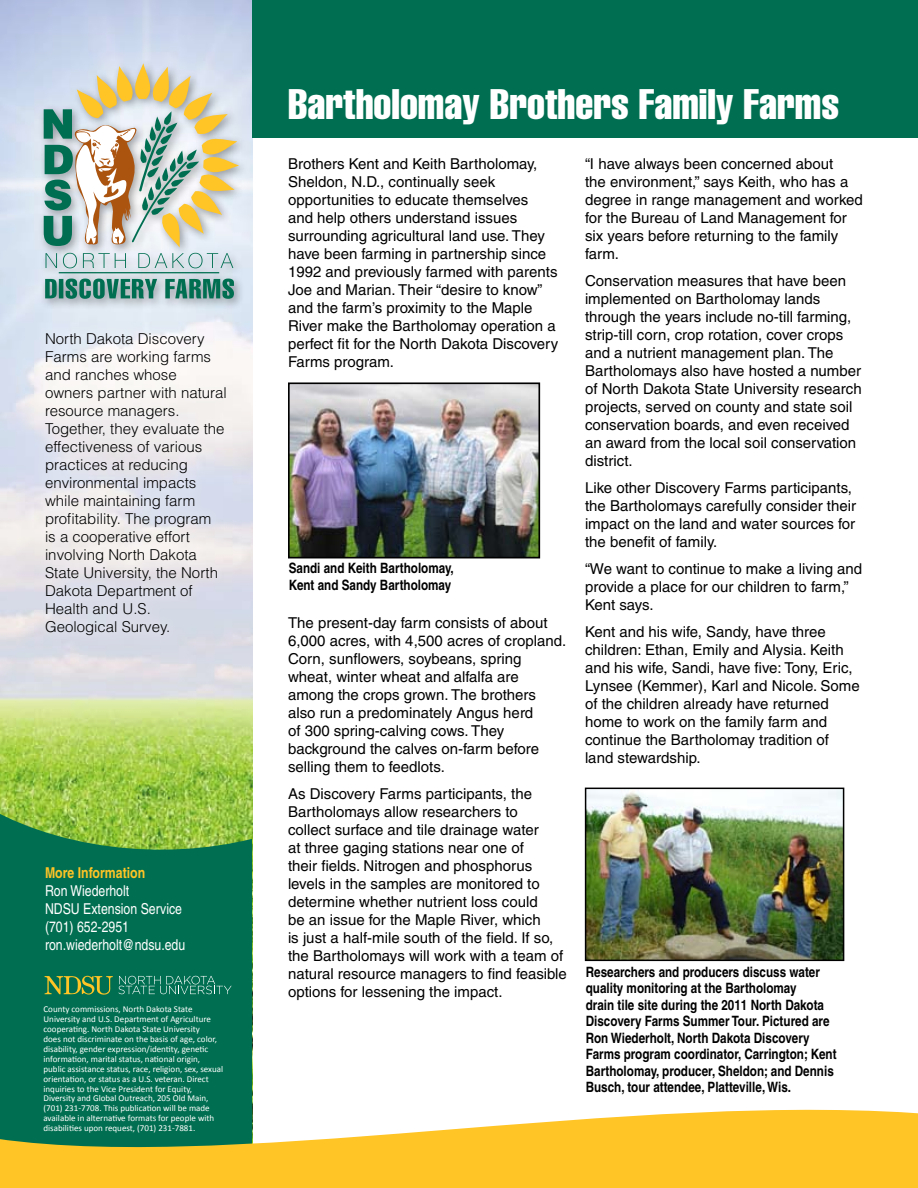
<style>
.page{position:relative;width:918px;height:1188px;background:#fff}
.page>*{position:absolute;margin:0;border:0;box-sizing:border-box;transform-origin:0 0}
.t1{font:extra-condensed 42px "Helvetica";color:#fff}
.t2{font:15px/18px "Helvetica";color:#000}
.t3{font:300 15px/18px "Helvetica";color:#000}
.t4{font:condensed 15px/18px "Helvetica";color:#fff}
.t5{font:700 condensed 14.25px/16.5px "Helvetica";color:#000}
.t6{font:9px/9.9px "Calibri";color:#fff}
.s1{font-weight:700;color:#ffc425}
</style>
<div class="page">
<img style="left:0;top:0;width:252px;height:799px">
<div style="left:252px;top:0;width:666px;height:138px;background:#006f51"></div>
<img style="left:588px;top:791px;width:253px;height:167px">
<div style="left:585px;top:788px;width:259px;height:173px;border:2px solid #000"></div>
<img style="left:291px;top:385px;width:246px;height:170px">
<div style="left:288px;top:382px;width:252px;height:176px;border:2px solid #000"></div>
<svg style="left:0;top:799px;width:252px;height:288px;background:#177c4e"></svg>
<svg style="left:45px;top:976px;width:187px;height:19px;background:#34855b"></svg>
<svg style="left:0;top:1087px;width:918px;height:101px;fill:#ffc425"></svg>
<div style="left:38px;top:60px;width:211px;height:251px;background:#000;opacity:.35"></div>
<svg style="left:45px;top:279px;width:189px;height:20px;background:#4c9081"></svg>
<hr style="left:59px;top:272px;width:160px;height:1px;background:#006f51">
<svg style="left:44px;top:63px;width:195px;height:205px;background:#c4c8b2"></svg>
<svg style="left:33px;top:320px;width:205px;height:326px"></svg>
<p class="t3" style="left:45px;top:329px;width:183px">North Dakota Discovery<br>Farms are working farms and ranches whose owners partner with natural resource managers.<br>Together, they evaluate the effectiveness of various practices at reducing environmental impacts while maintaining farm profitability. The program<br>is a cooperative effort involving North Dakota<br>State University, the North<br>Dakota Department of<br>Health and U.S.<br>Geological Survey.</p>
<p class="t4" style="left:45px;top:864px;width:142px"><span class="s1">More Information<br></span>Ron Wiederholt<br>NDSU Extension Service (701) 652-2951 ron.wiederholt@ndsu.edu</p>
<p class="t6" style="left:44px;top:1004px;width:181px">County commissions, North Dakota State University and U.S. Department of Agriculture cooperating. North Dakota State University<br>does not discriminate on the basis of age, color, disability, gender expression/identity, genetic information, marital status, national origin, public assistance status, race, religion, sex, sexual orientation, or status as a U.S. veteran. Direct inquiries to the Vice President for Equity, Diversity and Global Outreach, 205 Old Main, (701) 231-7708. This publication will be made available in alternative formats for people with disabilities upon request, (701) 231-7881.</p>
<p class="t1" style="left:288px;top:78px;width:553px">Bartholomay Brothers Family Farms</p>
<p class="t2" style="left:288px;top:155px;width:272px">Brothers Kent and Keith Bartholomay, Sheldon, N.D., continually seek opportunities to educate themselves<br>and help others understand issues surrounding agricultural land use. They have been farming in partnership since 1992 and previously farmed with parents Joe and Marian. Their “desire to know” and the farm’s proximity to the Maple River make the Bartholomay operation a perfect fit for the North Dakota Discovery Farms program.</p>
<p class="t5" style="left:289px;top:560px;width:167px">Sandi and Keith Bartholomay,<br>Kent and Sandy Bartholomay</p>
<p class="t2" style="left:288px;top:614px;width:280px">The present-day farm consists of about 6,000 acres, with 4,500 acres of cropland.<br>Corn, sunflowers, soybeans, spring wheat, winter wheat and alfalfa are among the crops grown. The brothers also run a predominately Angus herd<br>of 300 spring-calving cows. They background the calves on-farm before selling them to feedlots.</p>
<p class="t2" style="left:288px;top:785px;width:280px">As Discovery Farms participants, the Bartholomays allow researchers to<br>collect surface and tile drainage water<br>at three gaging stations near one of<br>their fields. Nitrogen and phosphorus levels in the samples are monitored to determine whether nutrient loss could<br>be an issue for the Maple River, which<br>is just a half-mile south of the field. If so, the Bartholomays will work with a team of natural resource managers to find feasible options for lessening the impact.</p>
<p class="t2" style="left:585px;top:155px;width:279px">“I have always been concerned about<br>the environment,” says Keith, who has a degree in range management and worked for the Bureau of Land Management for six years before returning to the family farm.</p>
<p class="t2" style="left:585px;top:272px;width:278px">Conservation measures that have been implemented on Bartholomay lands through the years include no-till farming, strip-till corn, crop rotation, cover crops and a nutrient management plan. The Bartholomays also have hosted a number of North Dakota State University research projects, served on county and state soil conservation boards, and even received an award from the local soil conservation district.</p>
<p class="t2" style="left:585px;top:479px;width:273px">Like other Discovery Farms participants, the Bartholomays carefully consider their impact on the land and water sources for the benefit of family.</p>
<p class="t2" style="left:585px;top:560px;width:279px">“We want to continue to make a living and provide a place for our children to farm,”<br>Kent says.</p>
<p class="t2" style="left:585px;top:623px;width:276px">Kent and his wife, Sandy, have three children: Ethan, Emily and Alysia. Keith and his wife, Sandi, have five: Tony, Eric, Lynsee (Kemmer), Karl and Nicole. Some of the children already have returned home to work on the family farm and continue the Bartholomay tradition of land stewardship.</p>
<p class="t5" style="left:586px;top:963px;width:252px">Researchers and producers discuss water quality monitoring at the Bartholomay<br>drain tile site during the 2011 North Dakota Discovery Farms Summer Tour. Pictured are Ron Wiederholt, North Dakota Discovery Farms program coordinator, Carrington; Kent Bartholomay, producer, Sheldon; and Dennis Busch, tour attendee, Platteville, Wis.</p>
</div>
